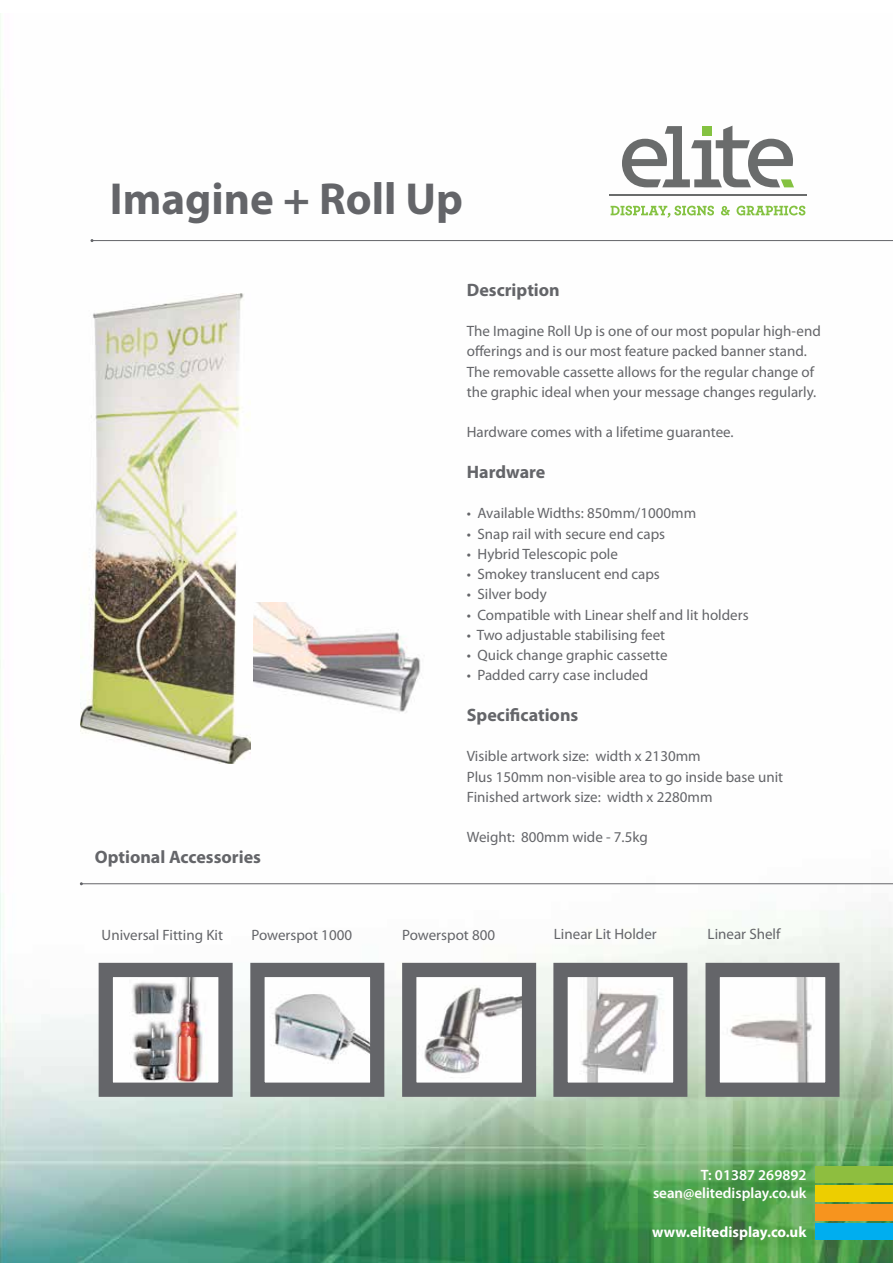
<style>
.page{position:relative;width:893px;height:1263px;background:#fff}
.page>*{position:absolute;margin:0;border:0;box-sizing:border-box;transform-origin:0 0}
.t1{font:700 45px "Myriad Pro";color:#646569}
.t2{font:700 18px "Myriad Pro";color:#646569}
.t3{font:15px/20.2px "Myriad Pro";color:#646569}
.t4{font:600 15px/18px "Myriad Pro";color:#fff;text-align:right}
.t5{font:700 15px "Myriad Pro";color:#fff}
</style>
<div class="page">
<img style="left:1px;top:125px;width:892px;height:1138px">
<img style="left:417px;top:978px;width:104px;height:104px">
<div style="left:402px;top:963px;width:134px;height:134px;border:14px solid #646569"></div>
<hr style="left:92px;top:240px;width:801px;height:1px;background:#646569">
<hr style="left:81px;top:883px;width:812px;height:1px;background:#646569">
<img style="left:114px;top:978px;width:104px;height:104px">
<div style="left:99px;top:963px;width:134px;height:134px;border:14px solid #646569"></div>
<img style="left:265px;top:978px;width:104px;height:104px">
<div style="left:250px;top:963px;width:134px;height:134px;border:14px solid #646569"></div>
<img style="left:254px;top:603px;width:174px;height:127px">
<img style="left:81px;top:293px;width:170px;height:470px">
<div style="left:816px;top:1166px;width:77px;height:16px;background:#8ebe3f"></div>
<div style="left:816px;top:1185px;width:77px;height:16px;background:#edce00"></div>
<div style="left:816px;top:1204px;width:77px;height:16px;background:#f7941e"></div>
<div style="left:816px;top:1223px;width:77px;height:16px;background:#00aeef"></div>
<svg style="left:611px;top:206px;width:103px;height:12px"></svg>
<svg style="left:721px;top:206px;width:9px;height:10px"></svg>
<svg style="left:736px;top:206px;width:69px;height:9px"></svg>
<svg style="left:622px;top:126px;width:172px;height:61px"></svg>
<div style="left:702px;top:126px;width:9px;height:10px;background:#84c241"></div>
<hr style="left:609px;top:194px;width:197px;height:2px;background:#6a6c6c">
<img style="left:568px;top:978px;width:104px;height:104px">
<div style="left:553px;top:963px;width:134px;height:134px;border:14px solid #646569"></div>
<img style="left:720px;top:978px;width:104px;height:104px">
<div style="left:705px;top:963px;width:134px;height:134px;border:14px solid #646569"></div>
<h1 class="t1" style="left:110px;top:170px;width:355px">Imagine + Roll Up</h1>
<p class="t2" style="left:95px;top:845px;width:168px">Optional Accessories</p>
<p class="t2" style="left:467px;top:278px;width:94px">Description</p>
<p class="t3" style="left:467px;top:321px;width:355px">The Imagine Roll Up is one of our most popular high-end offerings and is our most feature packed banner stand.<br>The removable cassette allows for the regular change of the graphic ideal when your message changes regularly.</p>
<p class="t3" style="left:467px;top:422px;width:268px">Hardware comes with a lifetime guarantee.</p>
<p class="t2" style="left:467px;top:460px;width:80px">Hardware</p>
<p class="t3" style="left:467px;top:503px;width:231px">• Available Widths: 850mm/1000mm</p>
<p class="t3" style="left:467px;top:523px;width:200px">• Snap rail with secure end caps</p>
<p class="t3" style="left:467px;top:543px;width:153px">• Hybrid Telescopic pole</p>
<p class="t3" style="left:467px;top:564px;width:195px">• Smokey translucent end caps</p>
<p class="t3" style="left:467px;top:584px;width:81px">• Silver body</p>
<p class="t3" style="left:467px;top:604px;width:283px">• Compatible with Linear shelf and lit holders</p>
<p class="t3" style="left:467px;top:624px;width:200px">• Two adjustable stabilising feet</p>
<p class="t3" style="left:467px;top:645px;width:202px">• Quick change graphic cassette</p>
<p class="t3" style="left:467px;top:665px;width:183px">• Padded carry case included</p>
<p class="t2" style="left:467px;top:703px;width:113px">Specifications</p>
<p class="t3" style="left:467px;top:746px;width:318px">Visible artwork size: width x 2130mm<br>Plus 150mm non-visible area to go inside base unit<br>Finished artwork size: width x 2280mm</p>
<p class="t3" style="left:467px;top:827px;width:182px">Weight: 800mm wide - 7.5kg</p>
<p class="t3" style="left:102px;top:925px;width:123px">Universal Fitting Kit</p>
<p class="t3" style="left:402px;top:925px;width:94px">Powerspot 800</p>
<p class="t3" style="left:554px;top:924px;width:104px">Linear Lit Holder</p>
<p class="t3" style="left:708px;top:924px;width:74px">Linear Shelf</p>
<p class="t3" style="left:251px;top:925px;width:102px">Powerspot 1000</p>
<p class="t4" style="left:653px;top:1165px;width:155px">T: 01387 269892 sean@elitedisplay.co.uk</p>
<p class="t5" style="left:652px;top:1222px;width:156px">www.elitedisplay.co.uk</p>
</div>
